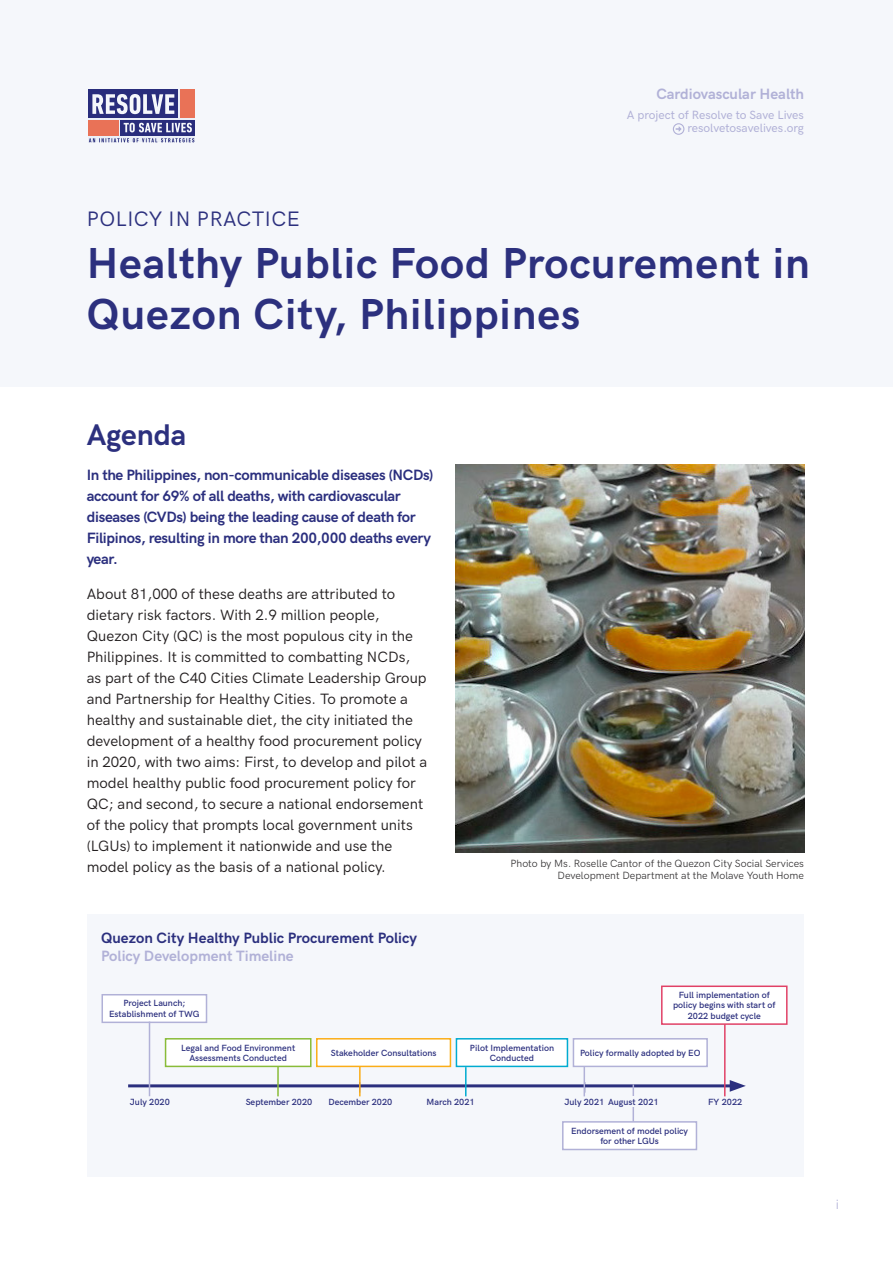
<style>
.page{position:relative;width:893px;height:1263px;background:#fff}
.page>*{position:absolute;margin:0;border:0;box-sizing:border-box;transform-origin:0 0}
.Main_Title{font:700 43.5px/51px "HK Grotesk Pro";letter-spacing:.02em;color:#2c307e}
.Heading_1{font:700 30px "HK Grotesk Pro";letter-spacing:-.005em;color:#2c307e}
.Main_Title-2{font:21px "HK Grotesk Pro";letter-spacing:.025em;color:#2c307e}
.Body_copy{font:15px/21px "HK Grotesk Pro";color:#231f20}
.Body_copy-2{font:700 15px/21px "HK Grotesk Pro";letter-spacing:-.02em;color:#2b2f7e}
.Body_copy-3{font:700 15px "HK Grotesk Pro";color:#b1b1d7}
.Body_copy-4{font:700 15px "HK Grotesk Pro";color:#2b2f7e}
.t1{font:13.5px "HK Grotesk Pro";color:#b1b1d7}
.t2{font:500 12px/13.5px "HK Grotesk Pro";color:#b1b1d7;text-align:right}
.footnote{font:10.5px/12px "HK Grotesk Pro";color:#312f30;text-align:right}
.Body_copy-5{font:600 9px/10.5px "HK Grotesk Pro";color:#2b2f7e;text-align:center}
</style>
<div class="page">
<div style="left:0;top:0;width:893px;height:387px;background:#f5f7fb"></div>
<svg style="left:88px;top:135px;width:106px;height:7px"></svg>
<div style="left:88px;top:89px;width:90px;height:29px;background:#2b2f7e"></div>
<div style="left:180px;top:89px;width:14px;height:29px;background:#e97257"></div>
<svg style="left:120px;top:120px;width:74px;height:15px"></svg>
<div style="left:88px;top:120px;width:31px;height:15px;background:#e97257"></div>
<svg style="left:124px;top:123px;width:68px;height:9px"></svg>
<svg style="left:92px;top:94px;width:82px;height:20px"></svg>
<svg style="left:89px;top:138px;width:105px;height:4px"></svg>
<svg style="left:673px;top:123px;width:11px;height:12px"></svg>
<img style="left:455px;top:465px;width:349px;height:387px">
<div style="left:88px;top:914px;width:716px;height:262px;background:#f5f7fb"></div>
<div style="left:102px;top:995px;width:105px;height:27px;background:#fff"></div>
<div style="left:102px;top:994px;width:105px;height:29px;border:2px solid #b1b1d7"></div>
<div style="left:166px;top:1039px;width:145px;height:27px;background:#fff"></div>
<div style="left:165px;top:1038px;width:147px;height:29px;border:2px solid #89bc39"></div>
<div style="left:317px;top:1039px;width:133px;height:27px;background:#fff"></div>
<div style="left:316px;top:1038px;width:135px;height:29px;border:2px solid #fbad17"></div>
<div style="left:456px;top:1039px;width:111px;height:27px;background:#fff"></div>
<div style="left:456px;top:1038px;width:112px;height:29px;border:2px solid #00abd0"></div>
<div style="left:573px;top:1039px;width:134px;height:27px;background:#fff"></div>
<div style="left:573px;top:1038px;width:135px;height:29px;border:2px solid #b1b1d7"></div>
<div style="left:662px;top:986px;width:125px;height:38px;background:#fff"></div>
<div style="left:661px;top:985px;width:127px;height:40px;border:2px solid #e14166"></div>
<div style="left:563px;top:1122px;width:133px;height:27px;background:#fff"></div>
<div style="left:562px;top:1121px;width:135px;height:29px;border:2px solid #b1b1d7"></div>
<hr style="left:128px;top:1084px;width:607px;height:3px;background:#2b2f7e">
<svg style="left:730px;top:1080px;width:16px;height:12px"></svg>
<hr style="left:277px;top:1067px;width:2px;height:29px;background:#89bc39">
<hr style="left:359px;top:1067px;width:2px;height:29px;background:#fbad17">
<hr style="left:149px;top:1021px;width:1px;height:75px;background:#b1b1d7">
<hr style="left:465px;top:1067px;width:2px;height:29px;background:#00abd0">
<hr style="left:584px;top:1066px;width:1px;height:30px;background:#b1b1d7">
<hr style="left:632px;top:1084px;width:2px;height:38px;background:#b1b1d7">
<hr style="left:724px;top:1024px;width:2px;height:72px;background:#e14166">
<div style="left:608px;top:1096px;width:51px;height:11px;background:#f5f7fb"></div>
<p class="Body_copy-3" style="left:656px;top:83px;width:149px">Cardiovascular Health</p>
<p class="t2" style="left:627px;top:107px;width:179px">A project of Resolve to Save Lives resolvetosavelives.org</p>
<p class="Main_Title-2" style="left:87px;top:203px;width:215px">POLICY IN PRACTICE</p>
<p class="Main_Title" style="left:87px;top:234px;width:724px">Healthy Public Food Procurement in<br>Quezon City, Philippines</p>
<p class="Heading_1" style="left:87px;top:413px;width:101px">Agenda</p>
<p class="Body_copy-2" style="left:87px;top:463px;width:348px">In the Philippines, non-communicable diseases (NCDs) account for 69% of all deaths, with cardiovascular diseases (CVDs) being the leading cause of death for Filipinos, resulting in more than 200,000 deaths every year.</p>
<p class="Body_copy" style="left:87px;top:582px;width:342px">About 81,000 of these deaths are attributed to dietary risk factors. With 2.9 million people, Quezon City (QC) is the most populous city in the Philippines. It is committed to combatting NCDs, as part of the C40 Cities Climate Leadership Group and Partnership for Healthy Cities. To promote a healthy and sustainable diet, the city initiated the development of a healthy food procurement policy in 2020, with two aims: First, to develop and pilot a model healthy public food procurement policy for QC; and second, to secure a national endorsement of the policy that prompts local government units (LGUs) to implement it nationwide and use the model policy as the basis of a national policy.</p>
<p class="Body_copy-4" style="left:101px;top:927px;width:317px">Quezon City Healthy Public Procurement Policy</p>
<p class="Body_copy-3" style="left:101px;top:945px;width:194px">Policy Development Timeline</p>
<p class="footnote" style="left:511px;top:856px;width:295px">Photo by Ms. Roselle Cantor of the Quezon City Social Services<br>Development Department at the Molave Youth Home</p>
<p class="Body_copy-5" style="left:673px;top:989px;width:104px">Full implementation of policy begins with start of<br>2022 budget cycle</p>
<p class="Body_copy-5" style="left:109px;top:997px;width:92px">Project Launch;<br>Establishment of TWG</p>
<p class="Body_copy-5" style="left:181px;top:1041px;width:116px">Legal and Food Environment<br>Assessments Conducted</p>
<p class="Body_copy-5" style="left:331px;top:1047px;width:107px">Stakeholder Consultations</p>
<p class="Body_copy-5" style="left:470px;top:1041px;width:86px">Pilot Implementation<br>Conducted</p>
<p class="Body_copy-5" style="left:580px;top:1047px;width:122px">Policy formally adopted by EO</p>
<p class="Body_copy-5" style="left:130px;top:1095px;width:41px">July 2020</p>
<p class="Body_copy-5" style="left:246px;top:1095px;width:68px">September 2020</p>
<p class="Body_copy-5" style="left:328px;top:1095px;width:66px">December 2020</p>
<p class="Body_copy-5" style="left:427px;top:1095px;width:50px">March 2021</p>
<p class="Body_copy-5" style="left:564px;top:1096px;width:96px">July 2021 August 2021</p>
<p class="Body_copy-5" style="left:708px;top:1095px;width:36px">FY 2022</p>
<p class="Body_copy-5" style="left:571px;top:1124px;width:119px">Endorsement of model policy for other LGUs</p>
<p class="t1" style="left:836px;top:1194px;width:5px">i</p>
</div>
